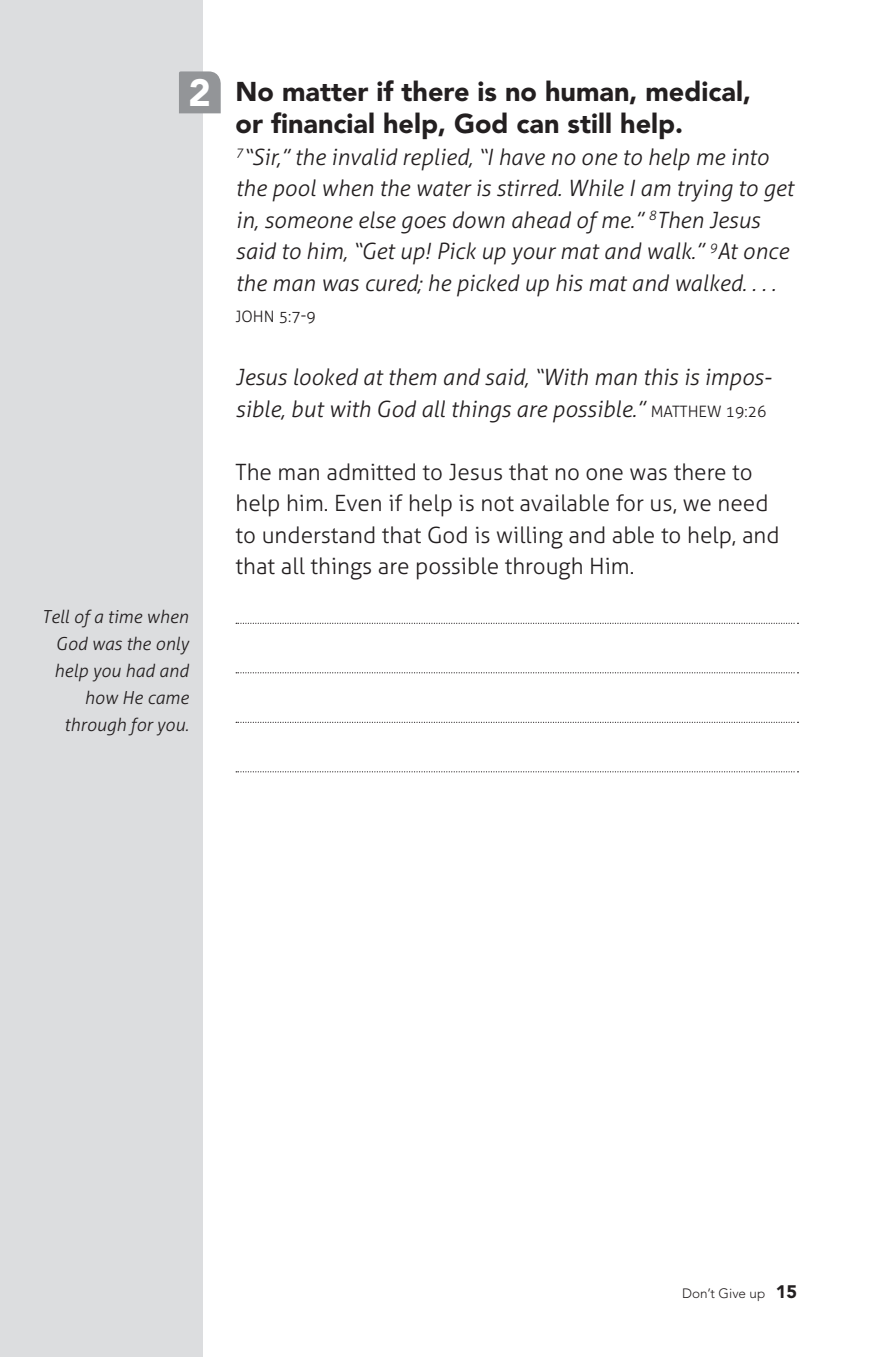
<style>
.page{position:relative;width:871px;height:1357px;background:#fff}
.page>*{position:absolute;margin:0;border:0;box-sizing:border-box;transform-origin:0 0}
.t1{font:900 37.8px "Avenir LT Std";color:#fff}
.t2{font:900 27px/32.4px "Avenir LT Std";color:#231f20}
.t3{font:italic 300 22.5px/31.5px "Aller";color:#231f20}
.t4{font:300 22.5px/31.5px "Aller";color:#231f20}
.t5{font:italic 300 18px/27px "Aller";color:#231f20;text-align:right}
.t6{font:300 15.75px "Aller";color:#231f20}
.t7{font:300 13.5px "Avenir LT Std";color:#231f20}
.s1{font-style:normal;font-size:15.75px}
.s2{font-weight:900;font-size:18px}
</style>
<div class="page">
<svg style="left:236px;top:623px;width:562px;height:1px"></svg>
<svg style="left:236px;top:672px;width:562px;height:1px"></svg>
<svg style="left:236px;top:722px;width:562px;height:1px"></svg>
<svg style="left:236px;top:771px;width:562px;height:1px"></svg>
<div style="left:0;top:0;width:203px;height:1357px;background:#dcdddf"></div>
<div style="left:179px;top:71px;width:42px;height:42px;background:#939598"></div>
<h1 class="t1" style="left:189px;top:70px;width:24px">2</h1>
<p class="t5" style="left:42px;top:603px;width:148px">Tell of a time when<br>God was the only help you had and how He came through for you.</p>
<p class="t2" style="left:235px;top:75px;width:517px">No matter if there is no human, medical, or financial help, God can still help.</p>
<p class="t3" style="left:235px;top:141px;width:559px"><sup>7</sup>“Sir,” the invalid replied, “I have no one to help me into the pool when the water is stirred. While I am trying to get in, someone else goes down ahead of me.” <sup>8</sup>Then Jesus said to him, “Get up! Pick up your mat and walk.” <sup>9</sup>At once the man was cured; he picked up his mat and walked. . . .</p>
<p class="t6" style="left:235px;top:307px;width:82px">Joh n 5:7-9</p>
<p class="t3" style="left:235px;top:362px;width:537px">Jesus looked at them and said, “With man this is impos&shy;sible, but with God all things are possible.” <span class="s1">Matthew</span></p>
<p class="t6" style="left:725px;top:402px;width:43px">19:26</p>
<p class="t4" style="left:235px;top:456px;width:545px">The man admitted to Jesus that no one was there to help him. Even if help is not available for us, we need to understand that God is willing and able to help, and that all things are possible through Him.</p>
<p class="t7" style="left:682px;top:1285px;width:117px">Don’t Give up <span class="s2">15</span></p>
</div>
